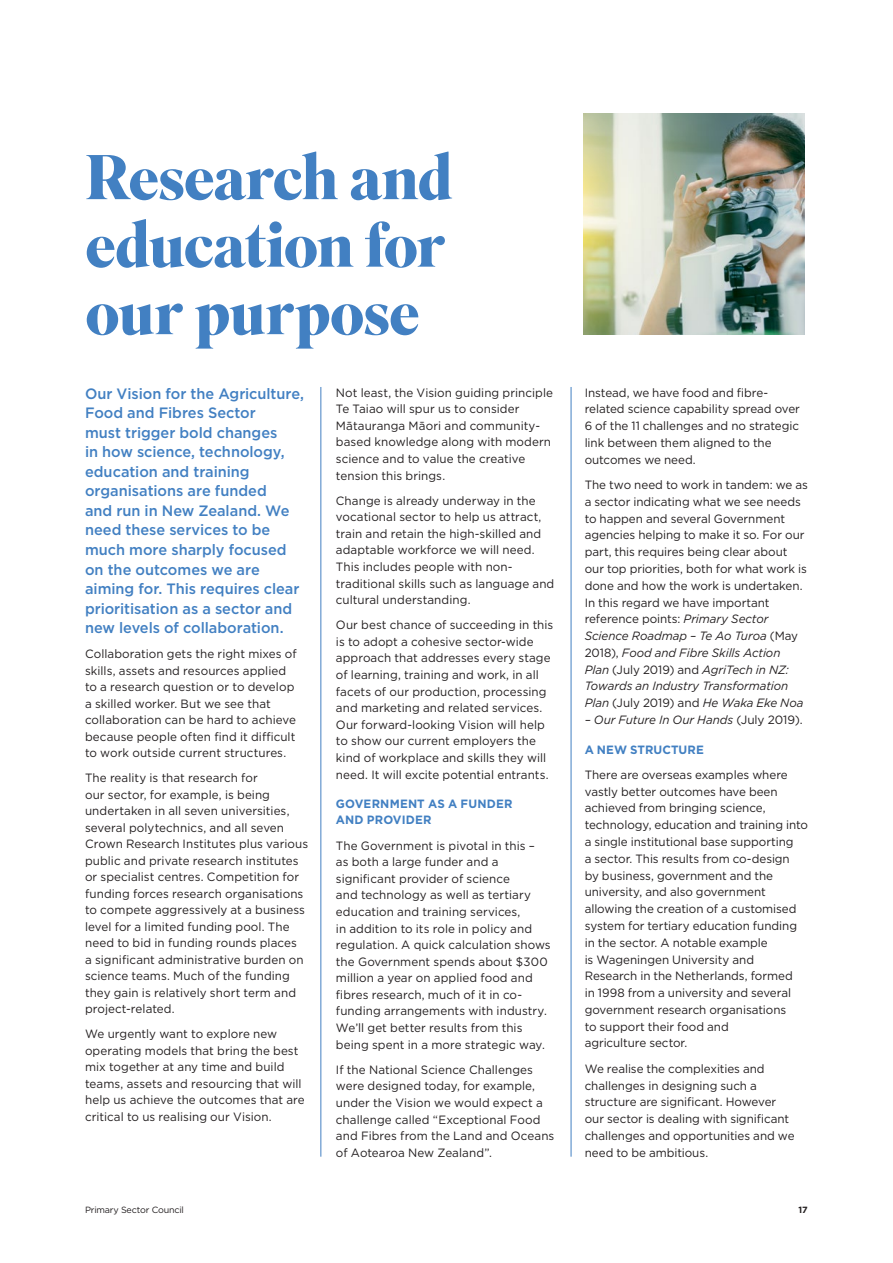
<style>
.page{position:relative;width:893px;height:1263px;background:#fff}
.page>*{position:absolute;margin:0;border:0;box-sizing:border-box;transform-origin:0 0}
._1__Main_Headers{font:700 63px/67.5px "Superior Title";letter-spacing:-.02em;color:#4280c2;text-align:justify}
._2__Intro_Text__new{font:500 15px/19.5px "Gotham";color:#4280c2}
._5__Body_Text_____ne{font:12px/16.8px "Gotham";color:#231f20}
._4__Para_Headers{font:700 12px/16.6px "Gotham";letter-spacing:.01em;color:#4280c2}
._5__Body_Text_____ne-2{font:italic 12px "Gotham";color:#231f20}
.t1{font:9px "Gotham";letter-spacing:-.02em;color:#231f20}
.t2{font:700 9px "Gotham";color:#231f20}
.s1{font-style:italic}
.s2{font-style:normal}
</style>
<div class="page">
<img style="left:584px;top:113px;width:221px;height:221px">
<hr style="left:571px;top:387px;width:1px;height:770px;background:#4280c2">
<hr style="left:321px;top:387px;width:1px;height:770px;background:#4280c2">
<p class="_1__Main_Headers" style="left:85px;top:147px;width:369px">Research and education for our purpose</p>
<p class="_2__Intro_Text__new" style="left:85px;top:384px;width:221px">Our Vision for the Agriculture,<br>Food and Fibres Sector<br>must trigger bold changes<br>in how science, technology, education and training organisations are funded<br>and run in New Zealand. We need these services to be much more sharply focused on the outcomes we are aiming for. This requires clear prioritisation as a sector and new levels of collaboration.</p>
<p class="_5__Body_Text_____ne" style="left:85px;top:645px;width:213px">Collaboration gets the right mixes of skills, assets and resources applied to a research question or to develop a skilled worker. But we see that collaboration can be hard to achieve because people often find it difficult to work outside current structures.</p>
<p class="_5__Body_Text_____ne" style="left:85px;top:769px;width:225px">The reality is that research for<br>our sector, for example, is being undertaken in all seven universities, several polytechnics, and all seven Crown Research Institutes plus various public and private research institutes or specialist centres. Competition for funding forces research organisations to compete aggressively at a business level for a limited funding pool. The need to bid in funding rounds places<br>a significant administrative burden on science teams. Much of the funding they gain is relatively short term and project-related.</p>
<p class="_5__Body_Text_____ne" style="left:85px;top:1025px;width:221px">We urgently want to explore new operating models that bring the best mix together at any time and build teams, assets and resourcing that will help us achieve the outcomes that are critical to us realising our Vision.</p>
<p class="_5__Body_Text_____ne" style="left:336px;top:384px;width:219px">Not least, the Vision guiding principle<br>Te Taiao will spur us to consider<br>Mātauranga Māori and community&shy;based knowledge along with modern science and to value the creative tension this brings.</p>
<p class="_5__Body_Text_____ne" style="left:336px;top:492px;width:220px">Change is already underway in the vocational sector to help us attract, train and retain the high-skilled and adaptable workforce we will need.<br>This includes people with non&shy;traditional skills such as language and cultural understanding.</p>
<p class="_5__Body_Text_____ne" style="left:336px;top:616px;width:219px">Our best chance of succeeding in this is to adopt a cohesive sector-wide approach that addresses every stage of learning, training and work, in all facets of our production, processing and marketing and related services.<br>Our forward-looking Vision will help to show our current employers the kind of workplace and skills they will need. It will excite potential entrants.</p>
<p class="_4__Para_Headers" style="left:336px;top:795px;width:178px">GOVERNMENT AS A FUNDER<br>AND PROVIDER</p>
<p class="_5__Body_Text_____ne" style="left:336px;top:837px;width:216px">The Government is pivotal in this –<br>as both a large funder and a significant provider of science<br>and technology as well as tertiary education and training services,<br>in addition to its role in policy and regulation. A quick calculation shows the Government spends about $300 million a year on applied food and fibres research, much of it in co&shy;funding arrangements with industry.<br>We’ll get better results from this being spent in a more strategic way.</p>
<p class="_5__Body_Text_____ne" style="left:336px;top:1061px;width:220px">If the National Science Challenges were designed today, for example, under the Vision we would expect a challenge called “Exceptional Food and Fibres from the Land and Oceans of Aotearoa New Zealand”.</p>
<p class="_5__Body_Text_____ne" style="left:585px;top:384px;width:217px">Instead, we have food and fibre&shy;related science capability spread over<br>6 of the 11 challenges and no strategic link between them aligned to the outcomes we need.</p>
<p class="_5__Body_Text_____ne" style="left:585px;top:476px;width:225px">The two need to work in tandem: we as a sector indicating what we see needs to happen and several Government agencies helping to make it so. For our part, this requires being clear about our top priorities, both for what work is done and how the work is undertaken.<br>In this regard we have important reference points: <span class="s1">Primary Sector Science Roadmap – Te Ao Turoa</span> (May 2018), <span class="s1">Food and Fibre Skills Action Plan</span> (July 2019) and <span class="s1">AgriTech in NZ:<br>Towards an Industry Transformation Plan</span> (July 2019) and <span class="s1">He Waka Eke Noa</span></p>
<p class="_5__Body_Text_____ne-2" style="left:585px;top:712px;width:219px">– Our Future In Our Hands <span class="s2">(July 2019).</span></p>
<p class="_4__Para_Headers" style="left:585px;top:741px;width:121px">A NEW STRUCTURE</p>
<p class="_5__Body_Text_____ne" style="left:585px;top:766px;width:225px">There are overseas examples where vastly better outcomes have been achieved from bringing science, technology, education and training into a single institutional base supporting<br>a sector. This results from co-design<br>by business, government and the university, and also government allowing the creation of a customised system for tertiary education funding in the sector. A notable example<br>is Wageningen University and Research in the Netherlands, formed<br>in 1998 from a university and several government research organisations<br>to support their food and<br>agriculture sector.</p>
<p class="_5__Body_Text_____ne" style="left:585px;top:1060px;width:211px">We realise the complexities and challenges in designing such a structure are significant. However our sector is dealing with significant challenges and opportunities and we need to be ambitious.</p>
<p class="t1" style="left:85px;top:1204px;width:100px">Primary Sector Council</p>
<p class="t2" style="left:798px;top:1204px;width:11px">17</p>
</div>
